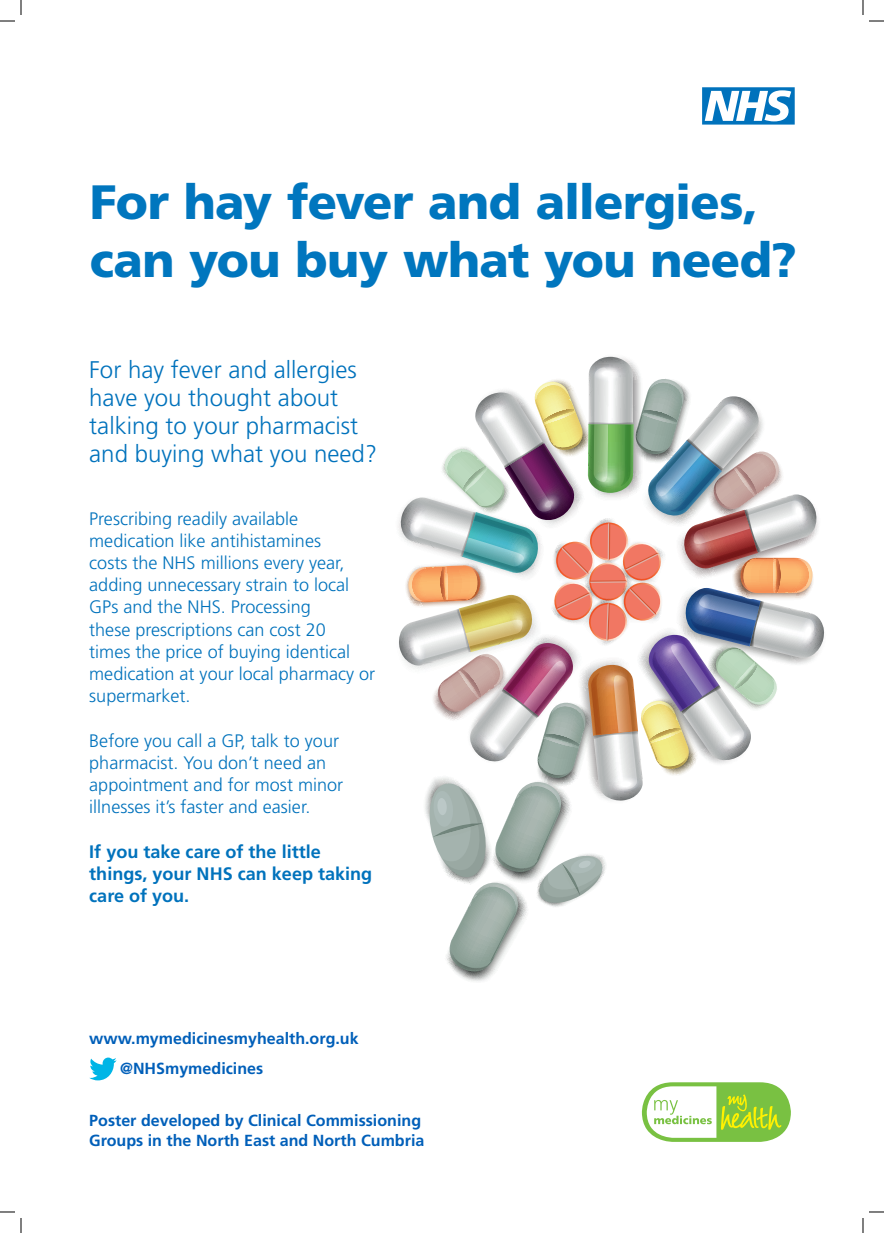
<style>
.page{position:relative;width:884px;height:1233px;background:#fff}
.page>*{position:absolute;margin:0;border:0;box-sizing:border-box;transform-origin:0 0}
.t1{font:900 48.2px/58.2px "Frutiger";letter-spacing:-.01em;color:#0076be}
.t2{font:300 24.1px/28.1px "Frutiger";color:#0072bc}
.t3{font:300 18.1px/22.1px "Frutiger";color:#0072bc}
.t4{font:700 18.1px/22.1px "Frutiger";color:#0072bc}
.t5{font:700 16.1px/19.3px "Frutiger";color:#005fb9}
</style>
<div class="page">
<svg style="left:641px;top:1082px;width:150px;height:60px"></svg>
<svg style="left:89px;top:1057px;width:28px;height:23px"></svg>
<img style="left:398px;top:356px;width:427px;height:626px">
<svg style="left:702px;top:87px;width:93px;height:38px"></svg>
<svg style="left:0;top:1211px;width:15px;height:1px"></svg>
<svg style="left:869px;top:1211px;width:15px;height:1px"></svg>
<svg style="left:0;top:0;width:22px;height:22px"></svg>
<svg style="left:20px;top:1218px;width:2px;height:15px"></svg>
<svg style="left:862px;top:0;width:22px;height:22px"></svg>
<svg style="left:862px;top:1218px;width:2px;height:15px"></svg>
<p class="t1" style="left:90px;top:172px;width:709px">For hay fever and allergies, can you buy what you need?</p>
<p class="t2" style="left:89px;top:355px;width:289px">For hay fever and allergies have you thought about talking to your pharmacist and buying what you need?</p>
<p class="t3" style="left:89px;top:508px;width:287px">Prescribing readily available medication like antihistamines<br>costs the NHS millions every year, adding unnecessary strain to local<br>GPs and the NHS. Processing<br>these prescriptions can cost 20<br>times the price of buying identical medication at your local pharmacy or supermarket.</p>
<p class="t3" style="left:89px;top:729px;width:255px">Before you call a GP, talk to your pharmacist. You don’t need an appointment and for most minor illnesses it’s faster and easier.</p>
<p class="t4" style="left:89px;top:840px;width:285px">If you take care of the little things, your NHS can keep taking care of you.</p>
<p class="t5" style="left:89px;top:1028px;width:271px">www.mymedicinesmyhealth.org.uk</p>
<p class="t5" style="left:120px;top:1058px;width:145px">@NHSmymedicines</p>
<p class="t5" style="left:89px;top:1111px;width:337px">Poster developed by Clinical Commissioning<br>Groups in the North East and North Cumbria</p>
</div>
